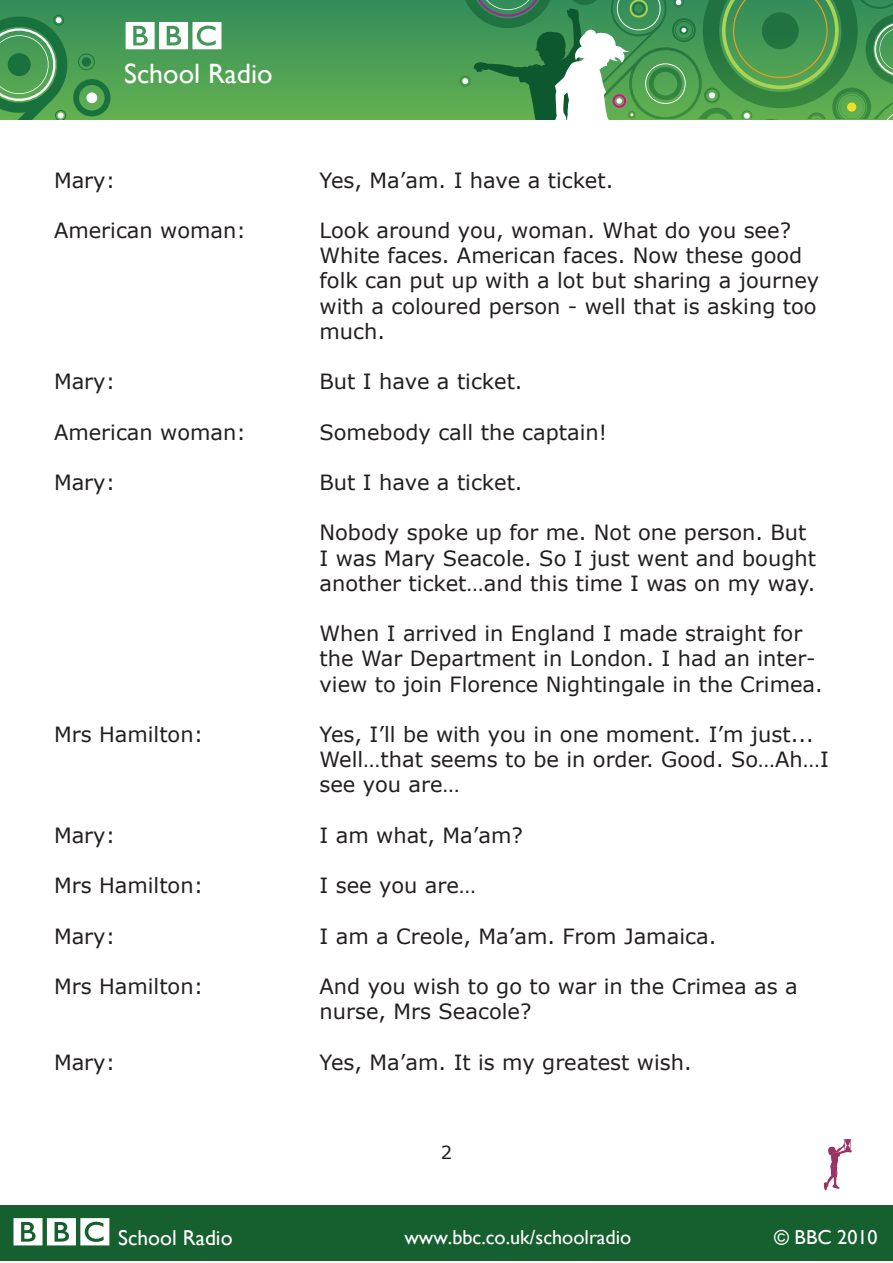
<style>
.page{position:relative;width:893px;height:1263px;background:#fff}
.page>*{position:absolute;margin:0;border:0;box-sizing:border-box;transform-origin:0 0}
.t1{font:27.9px "Gill Sans";color:#fff}
.t2{font:21.6px "Gill Sans";color:#fff}
.t3{font:21px/25.2px "Verdana";color:#231f20}
.t4{font:20.1px "Gill Sans";color:#fff}
.t5{font:18px "Verdana";color:#231f20}
</style>
<div class="page">
<svg style="left:824px;top:1139px;width:28px;height:51px"></svg>
<div style="left:0;top:1205px;width:893px;height:56px;background:#165f2f"></div>
<svg style="left:14px;top:1218px;width:95px;height:27px"></svg>
<div style="left:0;top:0;width:893px;height:119px;background:linear-gradient(to bottom,#338c5b,#63b150)"></div>
<svg style="left:460px;top:0;width:433px;height:120px;background:#519a5c"></svg>
<svg style="left:0;top:12px;width:111px;height:107px;background:#479857"></svg>
<svg style="left:126px;top:22px;width:95px;height:27px"></svg>
<p class="t1" style="left:124px;top:57px;width:150px">School Radio</p>
<p class="t3" style="left:54px;top:167px;width:63px">Mary:</p>
<p class="t3" style="left:320px;top:167px;width:295px">Yes, Ma’am. I have a ticket.</p>
<p class="t3" style="left:54px;top:217px;width:194px">American woman:</p>
<p class="t3" style="left:320px;top:217px;width:501px">Look around you, woman. What do you see?<br>White faces. American faces. Now these good folk can put up with a lot but sharing a journey with a coloured person - well that is asking too much.</p>
<p class="t3" style="left:54px;top:368px;width:63px">Mary:</p>
<p class="t3" style="left:320px;top:368px;width:205px">But I have a ticket.</p>
<p class="t3" style="left:54px;top:419px;width:194px">American woman:</p>
<p class="t3" style="left:320px;top:419px;width:289px">Somebody call the captain!</p>
<p class="t3" style="left:54px;top:469px;width:63px">Mary:</p>
<p class="t3" style="left:320px;top:469px;width:205px">But I have a ticket.</p>
<p class="t3" style="left:320px;top:519px;width:498px">Nobody spoke up for me. Not one person. But<br>I was Mary Seacole. So I just went and bought another ticket…and this time I was on my way.</p>
<p class="t3" style="left:320px;top:620px;width:505px">When I arrived in England I made straight for the War Department in London. I had an inter&shy;view to join Florence Nightingale in the Crimea.</p>
<p class="t3" style="left:54px;top:721px;width:151px">Mrs Hamilton:</p>
<p class="t3" style="left:320px;top:721px;width:511px">Yes, I’ll be with you in one moment. I’m just...<br>Well…that seems to be in order. Good. So…Ah…I see you are…</p>
<p class="t3" style="left:54px;top:822px;width:63px">Mary:</p>
<p class="t3" style="left:320px;top:822px;width:205px">I am what, Ma’am?</p>
<p class="t3" style="left:54px;top:872px;width:151px">Mrs Hamilton:</p>
<p class="t3" style="left:320px;top:872px;width:158px">I see you are…</p>
<p class="t3" style="left:54px;top:923px;width:63px">Mary:</p>
<p class="t3" style="left:320px;top:923px;width:398px">I am a Creole, Ma’am. From Jamaica.</p>
<p class="t3" style="left:54px;top:973px;width:151px">Mrs Hamilton:</p>
<p class="t3" style="left:320px;top:973px;width:480px">And you wish to go to war in the Crimea as a nurse, Mrs Seacole?</p>
<p class="t3" style="left:54px;top:1049px;width:63px">Mary:</p>
<p class="t3" style="left:320px;top:1049px;width:374px">Yes, Ma’am. It is my greatest wish.</p>
<p class="t5" style="left:441px;top:1141px;width:13px">2</p>
<p class="t2" style="left:118px;top:1225px;width:116px">School Radio</p>
<p class="t4" style="left:404px;top:1226px;width:229px">www.bbc.co.uk/schoolradio</p>
<p class="t4" style="left:774px;top:1226px;width:105px">© BBC 2010</p>
</div>
